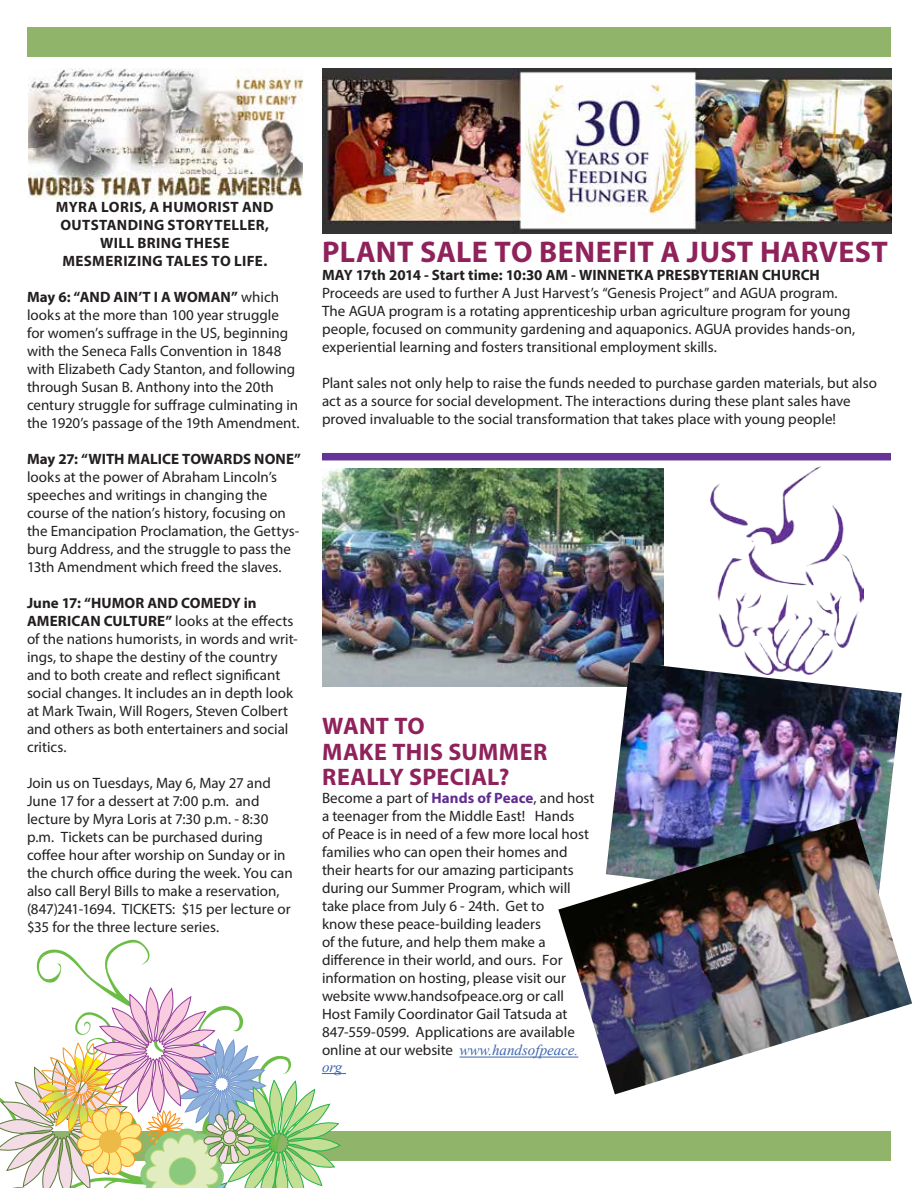
<style>
.page{position:relative;width:918px;height:1188px;background:#fff}
.page>*{position:absolute;margin:0;border:0;box-sizing:border-box;transform-origin:0 0}
.t1{font:700 30px "Myriad Pro";letter-spacing:.01em;color:#8f225b}
.t2{font:700 24px "Myriad Pro";letter-spacing:.01em;color:#8f225b}
.t3{font:15px/18px "Myriad Pro";color:#231f20}
.t4{font:700 15px "Myriad Pro";letter-spacing:.015em;color:#231f20}
.t5{font:italic 15px "Times New Roman";color:#3d65b0}
.s1{font-weight:700}
.s2{font-weight:700;color:#5f2d91}
.s3{font-family:"Times New Roman";font-style:italic;color:#3d65b0}
</style>
<div class="page">
<div style="left:27px;top:27px;width:864px;height:30px;background:#90b56a"></div>
<div style="left:27px;top:1131px;width:864px;height:30px;background:#90b56a"></div>
<img style="left:28px;top:68px;width:274px;height:131px">
<img style="left:322px;top:68px;width:569px;height:165px">
<hr style="left:460px;top:1057px;width:118px;height:1px;background:#3d65b0">
<img style="left:322px;top:469px;width:342px;height:218px">
<img style="left:606px;top:662px;width:296px;height:157px">
<img style="left:558px;top:819px;width:354px;height:275px">
<img style="left:711px;top:466px;width:152px;height:209px">
<div style="left:322px;top:453px;width:569px;height:7px;background:#639"></div>
<svg style="left:36px;top:939px;width:114px;height:48px"></svg>
<svg style="left:0;top:987px;width:346px;height:201px"></svg>
<p class="t4" style="left:56px;top:197px;width:219px">MYRA LORIS, A HUMORIST AND</p>
<p class="t4" style="left:60px;top:215px;width:210px">OUTSTANDING STORYTELLER,</p>
<p class="t4" style="left:100px;top:233px;width:131px">WILL BRING THESE</p>
<p class="t4" style="left:62px;top:251px;width:206px">MESMERIZING TALES TO LIFE.</p>
<p class="t3" style="left:27px;top:288px;width:274px"><span class="s1">May 6: “AND AIN’T I A WOMAN”</span> which looks at the more than 100 year struggle for women’s suffrage in the US, beginning with the Seneca Falls Convention in 1848 with Elizabeth Cady Stanton, and following through Susan B. Anthony into the 20th century struggle for suffrage culminating in the 1920’s passage of the 19th Amendment.</p>
<p class="t3" style="left:27px;top:450px;width:276px"><span class="s1">May 27: “WITH MALICE TOWARDS NONE” </span>looks at the power of Abraham Lincoln’s speeches and writings in changing the course of the nation’s history, focusing on the Emancipation Proclamation, the Gettys&shy;burg Address, and the struggle to pass the 13th Amendment which freed the slaves.</p>
<p class="t3" style="left:27px;top:594px;width:272px"><span class="s1">June 17: “HUMOR AND COMEDY in AMERICAN CULTURE”</span> looks at the effects of the nations humorists, in words and writ&shy;ings, to shape the destiny of the country and to both create and reflect significant social changes. It includes an in depth look at Mark Twain, Will Rogers, Steven Colbert and others as both entertainers and social critics.</p>
<p class="t3" style="left:27px;top:774px;width:267px">Join us on Tuesdays, May 6, May 27 and June 17 for a dessert at 7:00 p.m. and lecture by Myra Loris at 7:30 p.m. - 8:30 p.m. Tickets can be purchased during coffee hour after worship on Sunday or in the church office during the week. You can also call Beryl Bills to make a reservation, (847)241-1694. TICKETS: $15 per lecture or $35 for the three lecture series.</p>
<p class="t1" style="left:322px;top:233px;width:567px">PLANT SALE TO BENEFIT A JUST HARVEST</p>
<p class="t4" style="left:322px;top:266px;width:499px">MAY 17th 2014 - Start time: 10:30 AM - WINNETKA PRESBYTERIAN CHURCH</p>
<p class="t3" style="left:322px;top:284px;width:517px">Proceeds are used to further A Just Harvest’s “Genesis Project” and AGUA program.</p>
<p class="t3" style="left:322px;top:302px;width:535px">The AGUA program is a rotating apprenticeship urban agriculture program for young people, focused on community gardening and aquaponics. AGUA provides hands-on, experiential learning and fosters transitional employment skills.</p>
<p class="t3" style="left:322px;top:374px;width:556px">Plant sales not only help to raise the funds needed to purchase garden materials, but also act as a source for social development. The interactions during these plant sales have proved invaluable to the social transformation that takes place with young people!</p>
<p class="t2" style="left:322px;top:711px;width:104px">WANT TO</p>
<p class="t2" style="left:322px;top:736px;width:227px">MAKE THIS SUMMER</p>
<p class="t2" style="left:322px;top:762px;width:189px">REALLY SPECIAL?</p>
<p class="t3" style="left:322px;top:789px;width:274px">Become a part of <span class="s2">Hands of Peace</span>, and host a teenager from the Middle East! Hands<br>of Peace is in need of a few more local host families who can open their homes and their hearts for our amazing participants during our Summer Program, which will take place from July 6 - 24th. Get to<br>know these peace-building leaders<br>of the future, and help them make a difference in their world, and ours. For information on hosting, please visit our website www.handsofpeace.org or call Host Family Coordinator Gail Tatsuda at 847-559-0599. Applications are available online at our website <span class="s3">www.handsofpeace.</span></p>
<p class="t5" style="left:322px;top:1057px;width:22px">org</p>
</div>
